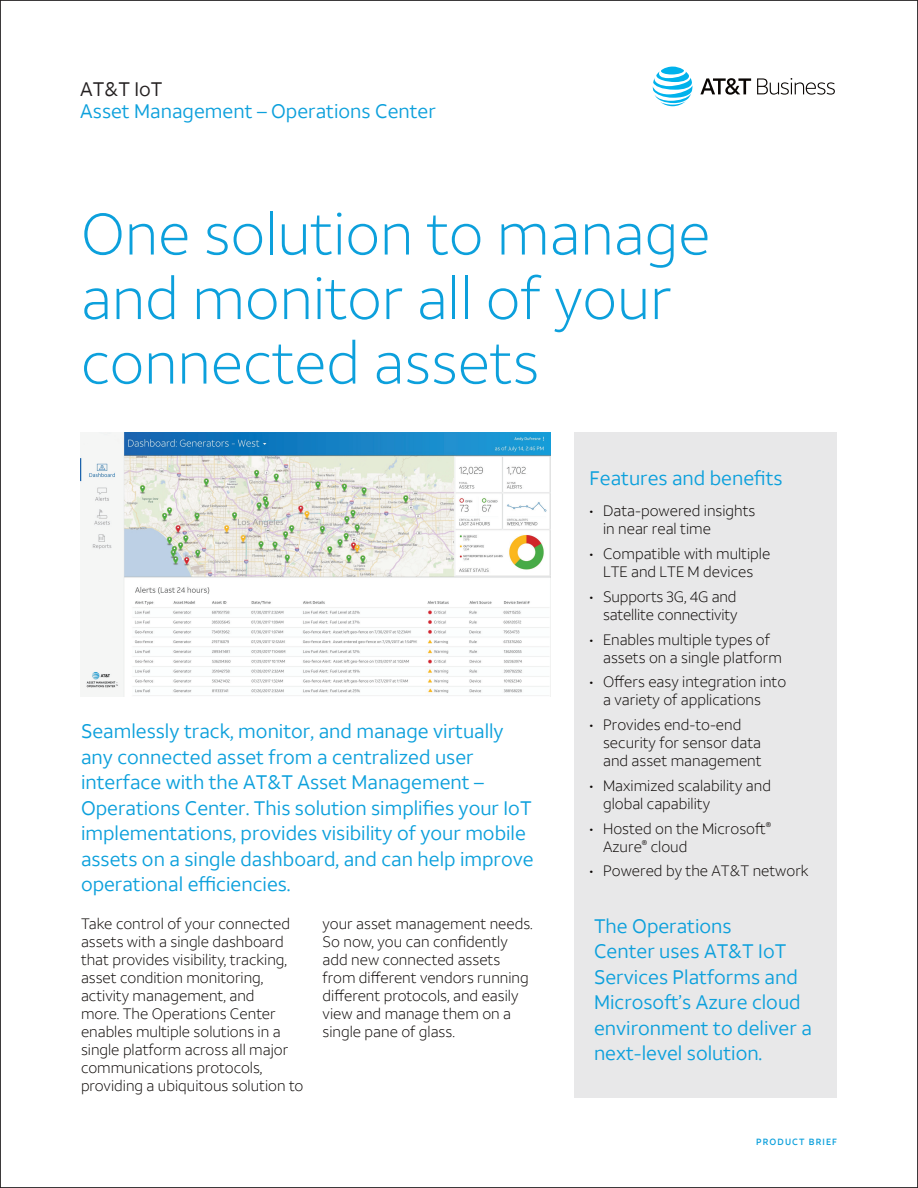
<style>
.page{position:relative;width:918px;height:1188px;background:#fff}
.page>*{position:absolute;margin:0;border:0;box-sizing:border-box;transform-origin:0 0}
.t1{font:300 58.5px/64.5px "ATT Aleck Sans";color:#0ca0dc}
.t2{font:19.5px/25.5px "ATT Aleck Sans";color:#0ca0dc}
.t3{font:19.5px "ATT Aleck Sans";color:#231f20}
.t4{font:300 15px/18px "ATT Aleck Sans";color:#0a0604}
.t5{font:500 9px "ATT Aleck Sans";letter-spacing:.12em;color:#0ca0dc}
</style>
<div class="page">
<div style="left:575px;top:432px;width:262px;height:665px;background:#e8e8e9"></div>
<img style="left:80px;top:432px;width:471px;height:265px">
<svg style="left:653px;top:67px;width:39px;height:39px"></svg>
<svg style="left:700px;top:78px;width:51px;height:17px"></svg>
<svg style="left:757px;top:78px;width:78px;height:17px"></svg>
<h2 class="t3" style="left:80px;top:77px;width:84px">AT&amp;T IoT</h2>
<h2 class="t2" style="left:80px;top:99px;width:357px">Asset Management – Operations Center</h2>
<h1 class="t1" style="left:81px;top:201px;width:631px">One solution to manage and monitor all of your connected assets</h1>
<p class="t2" style="left:81px;top:718px;width:454px">Seamlessly track, monitor, and manage virtually any connected asset from a centralized user interface with the AT&amp;T Asset Management – Operations Center. This solution simplifies your IoT implementations, provides visibility of your mobile assets on a single dashboard, and can help improve operational efficiencies.</p>
<p class="t4" style="left:81px;top:915px;width:224px">Take control of your connected assets with a single dashboard that provides visibility, tracking, asset condition monitoring, activity management, and<br>more. The Operations Center enables multiple solutions in a single platform across all major communications protocols, providing a ubiquitous solution to</p>
<p class="t4" style="left:323px;top:915px;width:212px">your asset management needs.<br>So now, you can confidently add new connected assets from different vendors running different protocols, and easily view and manage them on a single pane of glass.</p>
<h2 class="t2" style="left:590px;top:465px;width:195px">Features and benefits</h2>
<p class="t4" style="left:603px;top:502px;width:154px;text-indent:-14px">• Data-powered insights in near real time</p>
<p class="t4" style="left:590px;top:545px;width:182px;text-align:center">• Compatible with multiple<br>LTE and LTE M devices</p>
<p class="t4" style="left:590px;top:588px;width:150px;text-align:right">• Supports 3G, 4G and satellite connectivity</p>
<p class="t4" style="left:603px;top:630px;width:180px;text-indent:-14px">• Enables multiple types of assets on a single platform</p>
<p class="t4" style="left:603px;top:673px;width:185px;text-indent:-14px">• Offers easy integration into a variety of applications</p>
<p class="t4" style="left:603px;top:716px;width:160px;text-indent:-14px">• Provides end-to-end security for sensor data and asset management</p>
<p class="t4" style="left:603px;top:777px;width:169px;text-indent:-14px">• Maximized scalability and global capability</p>
<p class="t4" style="left:603px;top:819px;width:170px;text-indent:-13px">• Hosted on the Microsoft<sup>®<br></sup>Azure<sup>®</sup> cloud</p>
<p class="t4" style="left:590px;top:862px;width:221px">• Powered by the AT&amp;T network</p>
<h2 class="t2" style="left:594px;top:913px;width:219px">The Operations<br>Center uses AT&amp;T IoT<br>Services Platforms and<br>Microsoft’s Azure cloud environment to deliver a next-level solution.</h2>
<p class="t5" style="left:756px;top:1137px;width:82px">PRODUCT BRIEF</p>
</div>
